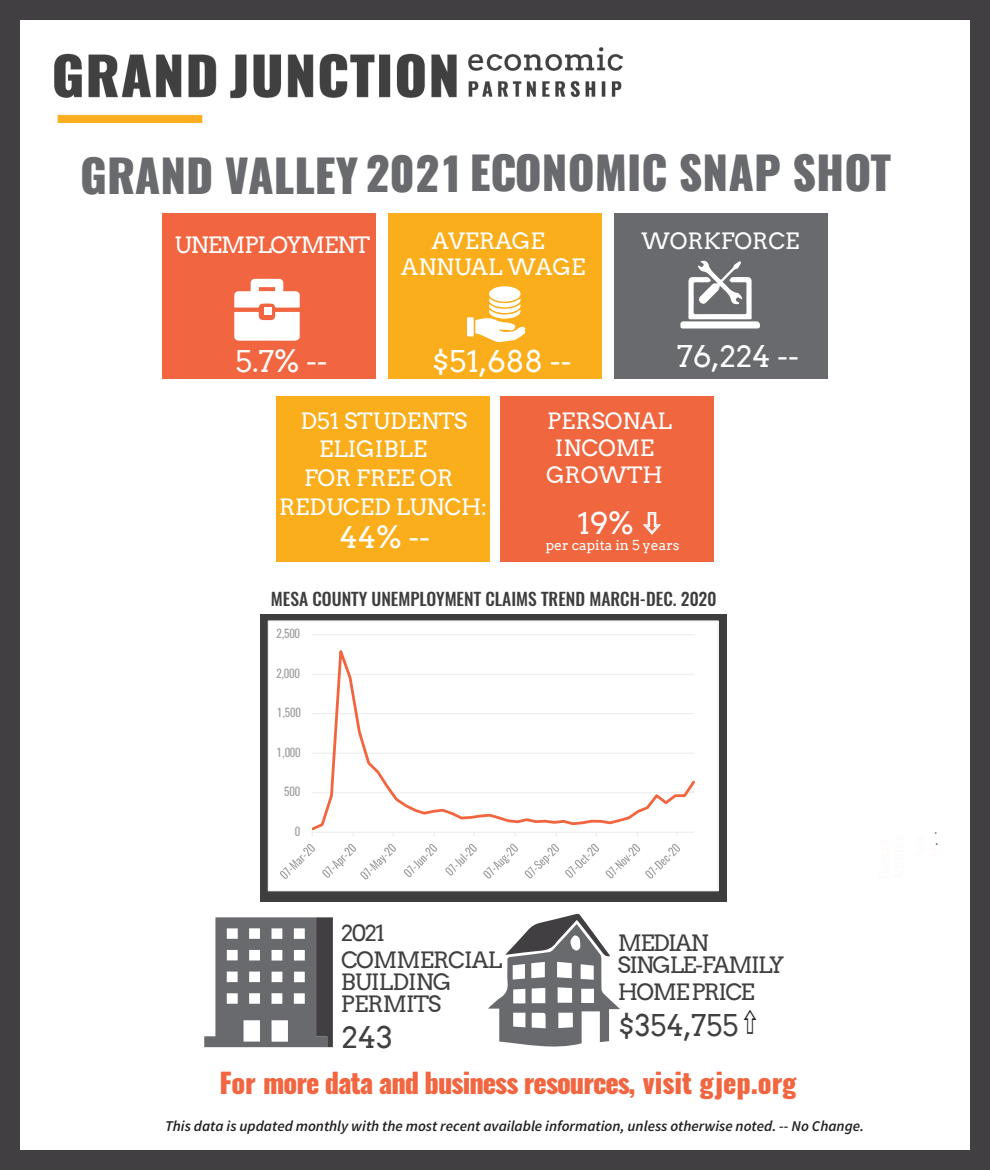
<style>
.page{position:relative;width:990px;height:1170px;background:#fff}
.page>*{position:absolute;margin:0;border:0;box-sizing:border-box;transform-origin:0 0}
.t1{font:800 44.88px "Oswald";color:#696a6d}
.t2{font:29.88px "Arvo";color:#fff}
.t3{font:29.88px "Arvo";color:#413f41;scale:.95 1}
.t4{font:29.88px "Arvo";color:#fefaf8}
.t5{font:29.88px "Arvo";color:#413f41}
.t6{font:800 27.5px "Oswald";letter-spacing:-.035em;color:#f16640}
.t7{font:22.5px/27px "Arvo";color:#fff;text-align:center}
.t8{font:22.5px/27px "Arvo";letter-spacing:-.04em;color:#413f41}
.t9{font:22.5px/22.9px "Arvo";letter-spacing:-.07em;color:#413f41}
.t10{font:22.5px "Arvo";letter-spacing:-.04em;color:#fff}
.t11{font:500 17.5px "Oswald";color:#3e3e3f}
.t12{font:italic 600 15px "Source Sans Pro";color:#231f20}
.t13{font:13.75px "Arvo";color:#fff}
.t14{font:11.25px "Oswald";letter-spacing:-.025em;color:#9d9ea1}
</style>
<div class="page">
<div style="left:614px;top:213px;width:214px;height:165px;background:#696a6d"></div>
<div style="left:276px;top:396px;width:213px;height:165px;background:#faae1b"></div>
<div style="left:388px;top:213px;width:214px;height:165px;background:#faae1b"></div>
<div style="left:162px;top:213px;width:214px;height:165px;background:#f16640"></div>
<div style="left:0;top:0;width:990px;height:1170px;border:20px solid #413f41"></div>
<svg style="left:234px;top:279px;width:66px;height:62px"></svg>
<div style="left:264px;top:307px;width:8px;height:8px;background:#fff"></div>
<svg style="left:467px;top:286px;width:59px;height:56px"></svg>
<svg style="left:204px;top:917px;width:129px;height:130px"></svg>
<svg style="left:488px;top:914px;width:132px;height:133px"></svg>
<div style="left:260px;top:614px;width:467px;height:288px;background:#3e3e3f"></div>
<div style="left:268px;top:621px;width:450px;height:270px;background:#fff"></div>
<hr style="left:312px;top:634px;width:382px;height:1px;background:#e9ebeb">
<svg style="left:312px;top:650px;width:383px;height:183px"></svg>
<svg style="left:280px;top:844px;width:35px;height:35px"></svg>
<svg style="left:322px;top:844px;width:74px;height:35px"></svg>
<svg style="left:404px;top:844px;width:33px;height:33px"></svg>
<svg style="left:445px;top:844px;width:32px;height:31px"></svg>
<svg style="left:483px;top:844px;width:35px;height:35px"></svg>
<svg style="left:525px;top:844px;width:34px;height:34px"></svg>
<svg style="left:565px;top:844px;width:34px;height:34px"></svg>
<svg style="left:606px;top:844px;width:74px;height:35px"></svg>
<div style="left:268px;top:620px;width:451px;height:271px;border:1px solid #e9ebeb"></div>
<img style="left:54px;top:48px;width:568px;height:75px">
<svg style="left:680px;top:261px;width:80px;height:68px"></svg>
<div style="left:500px;top:396px;width:214px;height:165px;background:#f0663f"></div>
<svg style="left:642px;top:512px;width:19px;height:23px"></svg>
<h1 class="t1" style="left:80px;top:141px;width:813px">GRAND VALLEY 2021ECONOMIC SNAP SHOT</h1>
<h3 class="t10" style="left:174px;top:231px;width:197px">UNEMPLOYMENT</h3>
<h2 class="t4" style="left:236px;top:343px;width:93px">5.7% --</h2>
<h3 class="t7" style="left:401px;top:228px;width:186px;line-height:25.5px">AVERAGE<br>ANNUAL WAGE</h3>
<h2 class="t2" style="left:432px;top:343px;width:141px">$51,688 --</h2>
<h3 class="t7" style="left:641px;top:228px;width:159px">WORKFORCE</h3>
<h2 class="t2" style="left:677px;top:338px;width:123px">76,224 --</h2>
<h3 class="t7" style="left:300px;top:408px;width:168px">D51 STUDENTS</h3>
<h3 class="t7" style="left:319px;top:436px;width:109px">ELIGIBLE</h3>
<h3 class="t7" style="left:304px;top:464px;width:151px">FOR FREE OR</h3>
<h3 class="t7" style="left:279px;top:493px;width:210px">REDUCED LUNCH:</h3>
<h2 class="t2" style="left:340px;top:519px;width:92px">44% --</h2>
<h3 class="t7" style="left:546px;top:408px;width:127px">PERSONAL<br>INCOME<br>GROWTH</h3>
<h2 class="t2" style="left:577px;top:505px;width:58px">19%</h2>
<p class="t13" style="left:546px;top:537px;width:135px">per capita in 5 years</p>
<p class="t11" style="left:271px;top:587px;width:447px">MESA COUNTY UNEMPLOYMENT CLAIMS TREND MARCH-DEC. 2020</p>
<p class="t14" style="left:277px;top:626px;width:25px">2,500</p>
<p class="t14" style="left:276px;top:666px;width:25px">2,000</p>
<p class="t14" style="left:277px;top:705px;width:26px">1,500</p>
<p class="t14" style="left:277px;top:745px;width:26px">1,000</p>
<p class="t14" style="left:284px;top:784px;width:18px">500</p>
<p class="t14" style="left:295px;top:823px;width:7px">0</p>
<h3 class="t8" style="left:341px;top:919px;width:163px">2021<br>COMMERCIAL</h3>
<h3 class="t8" style="left:341px;top:971px;width:112px;line-height:22px">BUILDING<br>PERMITS</h3>
<h2 class="t5" style="left:342px;top:1019px;width:52px">243</h2>
<h3 class="t9" style="left:617px;top:931px;width:168px">MEDIAN<br>SINGLE-FAMILY</h3>
<h3 class="t9" style="left:618px;top:980px;width:138px">HOMEPRICE</h3>
<h2 class="t3" style="left:618px;top:1007px;width:128px">$354,755</h2>
<h3 class="t6" style="left:220px;top:1063px;width:578px">For more data and business resources, visit gjep.org</h3>
<p class="t12" style="left:165px;top:1116px;width:701px">This data is updated monthly with the most recent available information, unless otherwise noted. -- No Change.</p>
</div>
